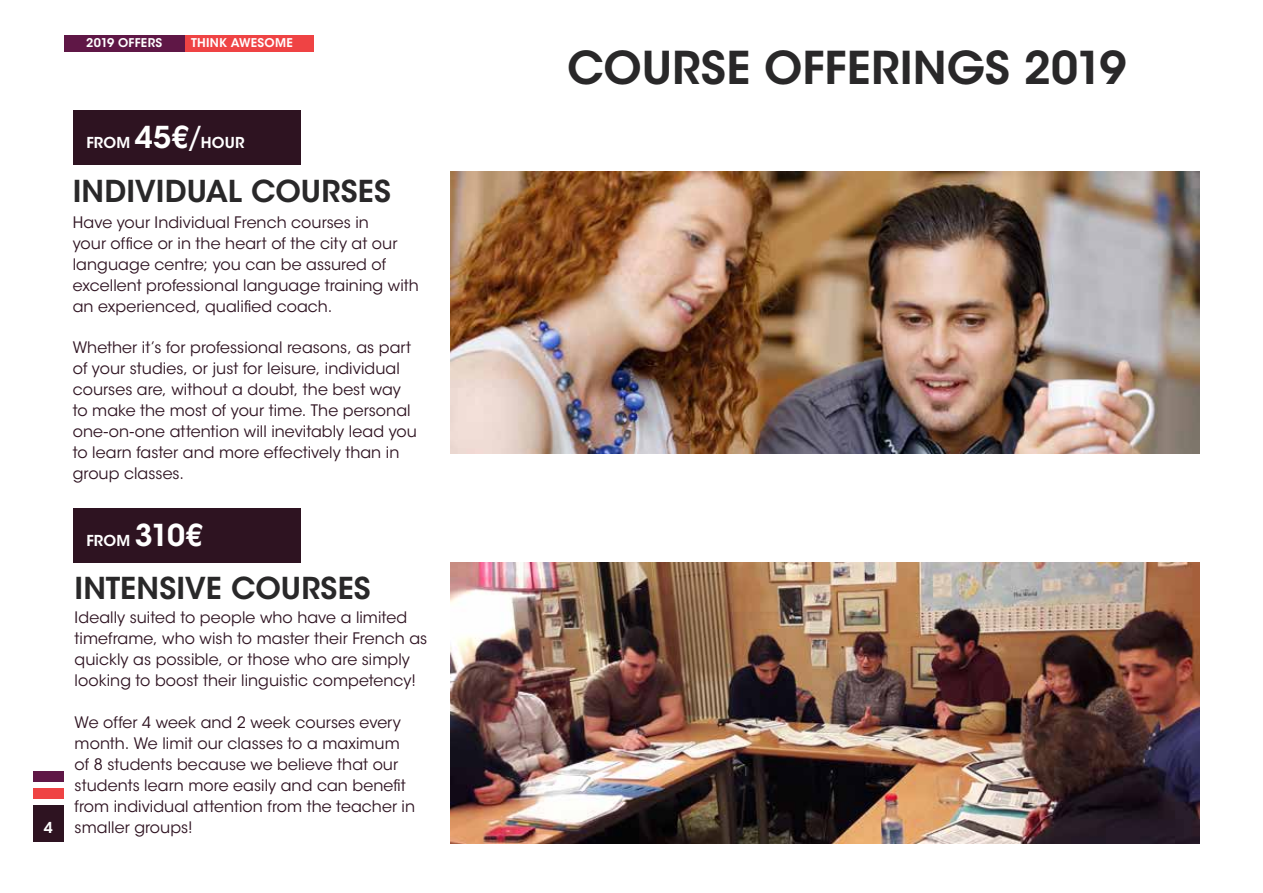
<style>
.page{position:relative;width:1263px;height:893px;background:#fff}
.page>*{position:absolute;margin:0;border:0;box-sizing:border-box;transform-origin:0 0}
.t1{font:600 45px "ITC Avant Garde Std";color:#292829}
.t2{font:600 30px "ITC Avant Garde Std";letter-spacing:.005em;color:#292829}
.t3{font:15.75px/21px "ITC Avant Garde Std";letter-spacing:.005em;color:#2e1321}
.t4{font:600 15px "ITC Avant Garde Std";letter-spacing:.01em;color:#fff}
.t5{font:600 12px "ITC Avant Garde Std";letter-spacing:.02em;color:#fff}
.s1{font-size:30px}
.s2{font-weight:400;font-size:30px}
</style>
<div class="page">
<div style="left:64px;top:35px;width:121px;height:16px;background:#5f1746"></div>
<div style="left:185px;top:35px;width:128px;height:16px;background:#ef4344"></div>
<div style="left:33px;top:805px;width:31px;height:37px;background:#2e1321"></div>
<div style="left:33px;top:788px;width:31px;height:11px;background:#ef4344"></div>
<div style="left:33px;top:770px;width:31px;height:11px;background:#5f1746"></div>
<div style="left:73px;top:110px;width:227px;height:54px;background:#2e1321"></div>
<div style="left:73px;top:508px;width:227px;height:54px;background:#2e1321"></div>
<img style="left:451px;top:172px;width:748px;height:282px">
<img style="left:451px;top:562px;width:748px;height:281px">
<p class="t5" style="left:86px;top:35px;width:78px">2019 OFFERS</p>
<p class="t5" style="left:191px;top:35px;width:103px">THINK AWESOME</p>
<p class="t4" style="left:44px;top:818px;width:11px">4</p>
<p class="t4" style="left:86px;top:133px;width:160px">FROM <span class="s1">45€</span><span class="s2">/</span>HOUR</p>
<h2 class="t2" style="left:73px;top:172px;width:319px">INDIVIDUAL COURSES</h2>
<p class="t3" style="left:73px;top:212px;width:348px">Have your Individual French courses in<br>your office or in the heart of the city at our language centre; you can be assured of excellent professional language training with an experienced, qualified coach.</p>
<p class="t3" style="left:73px;top:337px;width:345px">Whether it’s for professional reasons, as part of your studies, or just for leisure, individual courses are, without a doubt, the best way to make the most of your time. The personal one-on-one attention will inevitably lead you to learn faster and more effectively than in group classes.</p>
<p class="t4" style="left:86px;top:531px;width:118px">FROM <span class="s1">310€</span></p>
<h2 class="t2" style="left:75px;top:569px;width:298px">INTENSIVE COURSES</h2>
<p class="t3" style="left:75px;top:607px;width:354px">Ideally suited to people who have a limited timeframe, who wish to master their French as quickly as possible, or those who are simply looking to boost their linguistic competency!</p>
<p class="t3" style="left:75px;top:712px;width:342px">We offer 4 week and 2 week courses every month. We limit our classes to a maximum of 8 students because we believe that our students learn more easily and can benefit from individual attention from the teacher in smaller groups!</p>
<h1 class="t1" style="left:567px;top:39px;width:561px">COURSE OFFERINGS 2019</h1>
</div>
